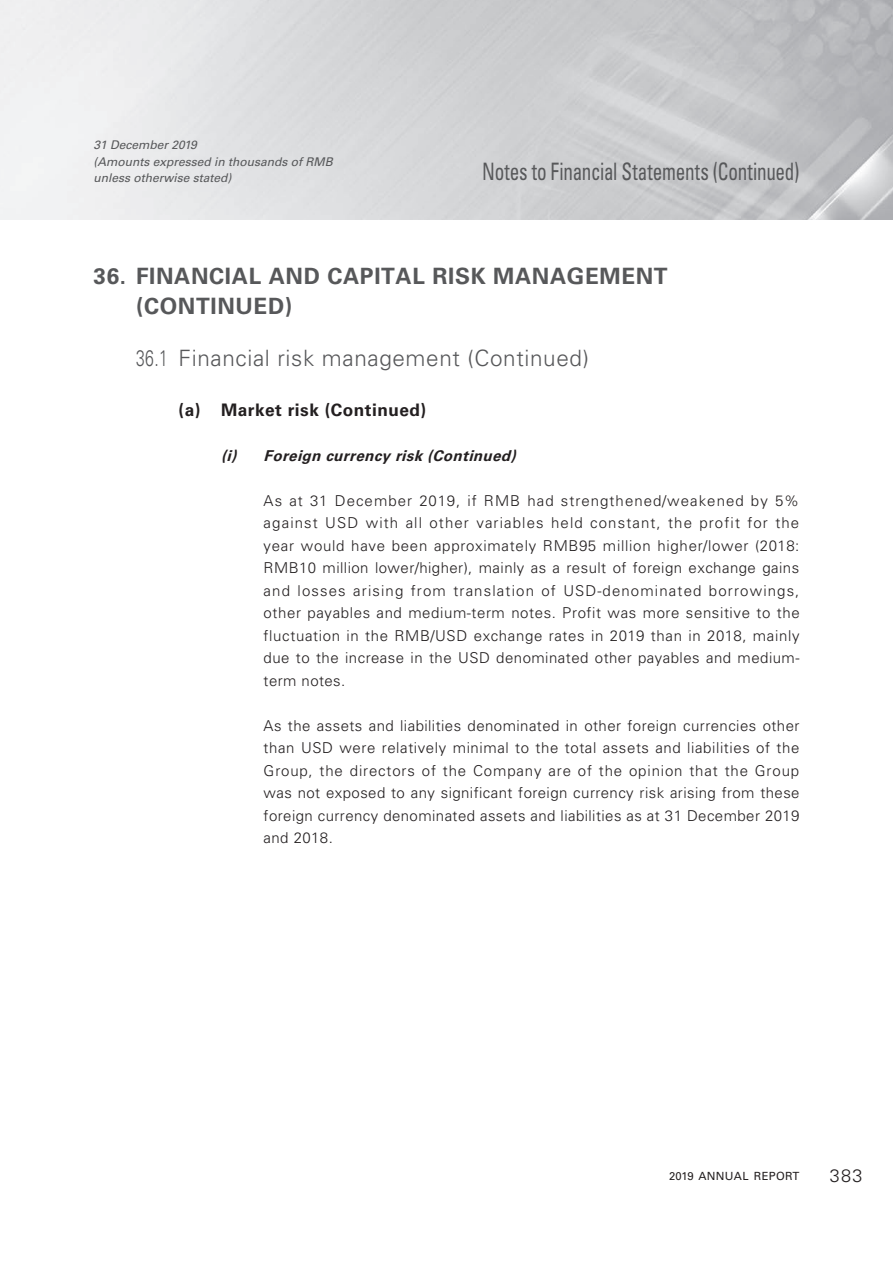
<style>
.page{position:relative;width:893px;height:1263px;background:#fff}
.page>*{position:absolute;margin:0;border:0;box-sizing:border-box;transform-origin:0 0}
.t1{font:condensed 24px "Univers LT Std";letter-spacing:-.01em;color:#57585a;scale:.8 1}
.t2{font:700 22.5px/30px "Univers LT Std";letter-spacing:.03em;color:#57585a}
.t3{font:300 22.5px "Univers LT Std";letter-spacing:.03em;color:#57585a;scale:.7 1}
.t4{font:300 18px "Univers LT Std";color:#231f20}
.t5{font:700 17.25px "Univers LT Std";letter-spacing:.03em;color:#231f20}
.t6{font:300 15px/22.5px "Univers LT Std";letter-spacing:.03em;color:#231f20;text-align:justify}
.t7{font:italic 700 15px "Univers LT Std";color:#231f20}
.t8{font:italic 12px/16.5px "Univers LT Std";color:#57585a}
.t9{font:11.25px "Univers LT Std";letter-spacing:.03em;color:#231f20}
</style>
<div class="page">
<p class="t8" style="left:94px;top:137px;width:241px">31 December 2019<br>(Amounts expressed in thousands of RMB unless otherwise stated)</p>
<h1 class="t1" style="left:482px;top:157px;width:398px">Notes to Financial Statements (Continued)</h1>
<h2 class="t2" style="left:136px;top:261px;width:533px;text-indent:-43px">36. FINANCIAL AND CAPITAL RISK MANAGEMENT (CONTINUED)</h2>
<h2 class="t3" style="left:136px;top:345px;width:648px">36.1 Financial risk management (Continued)</h2>
<p class="t5" style="left:179px;top:400px;width:249px">(a) Market risk (Continued)</p>
<p class="t7" style="left:221px;top:447px;width:301px">(i) Foreign currency risk (Continued)</p>
<p class="t6" style="left:264px;top:489px;width:537px">As at 31 December 2019, if RMB had strengthened/weakened by 5% against USD with all other variables held constant, the profit for the year would have been approximately RMB95 million higher/lower (2018:<br>RMB10 million lower/higher), mainly as a result of foreign exchange gains and losses arising from translation of USD-denominated borrowings, other payables and medium-term notes. Profit was more sensitive to the fluctuation in the RMB/USD exchange rates in 2019 than in 2018, mainly due to the increase in the USD denominated other payables and medium&shy;term notes.</p>
<p class="t6" style="left:264px;top:714px;width:537px">As the assets and liabilities denominated in other foreign currencies other than USD were relatively minimal to the total assets and liabilities of the Group, the directors of the Company are of the opinion that the Group was not exposed to any significant foreign currency risk arising from these foreign currency denominated assets and liabilities as at 31 December 2019 and 2018.</p>
<p class="t9" style="left:669px;top:1169px;width:132px">2019 ANNUAL REPORT</p>
<p class="t4" style="left:830px;top:1165px;width:34px">383</p>
</div>
